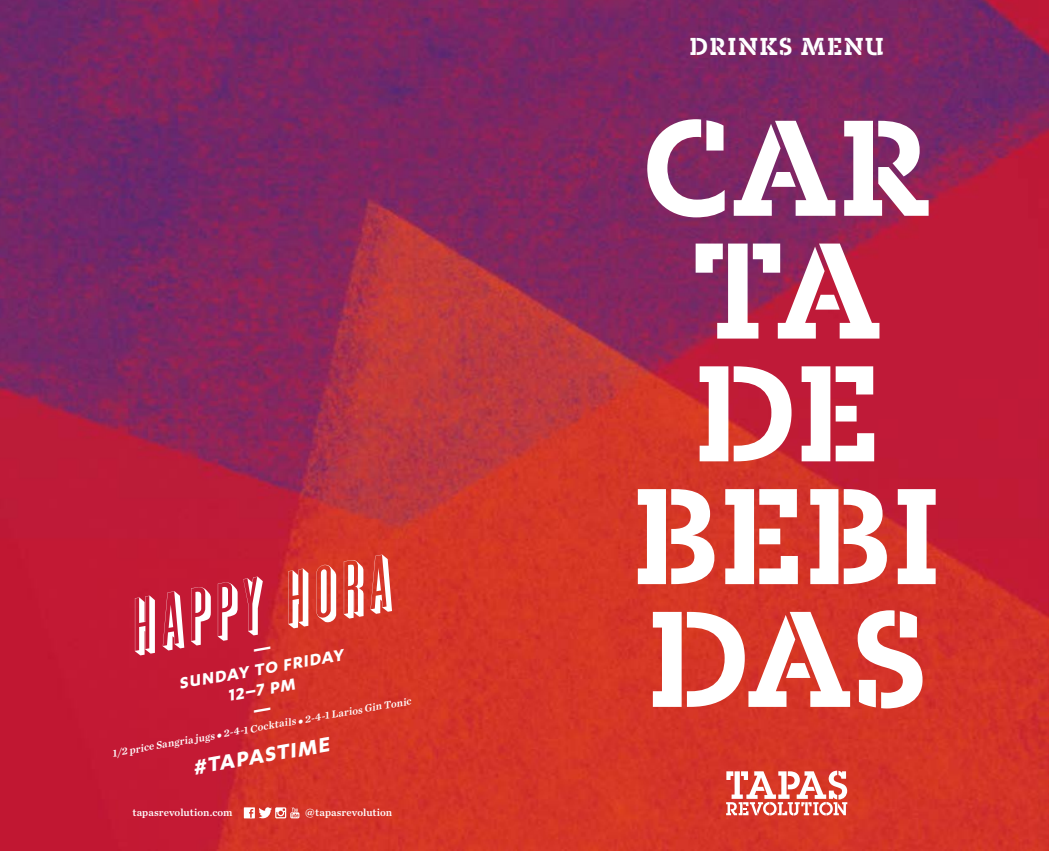
<style>
.page{position:relative;width:1049px;height:851px;background:#fff}
.page>*{position:absolute;margin:0;border:0;box-sizing:border-box;transform-origin:0 0}
.t1{font:italic 71.25px "Graphik";color:#fff}
.t2{font:700 28.75px "Karbon Slab Stencil";letter-spacing:.05em;color:#fff}
.t3{font:italic 700 23.75px "Karbon";color:#fff}
.t4{font:italic 700 18.75px "Karbon";color:#fff}
.t5{font:italic 10.62px "Chronicle Text G1 Semi";color:#fff}
.t6{font:10.62px "Chronicle Text G1 Semi";letter-spacing:.005em;color:#fff}
.s1{font-size:6.25px}
</style>
<div class="page">
<img style="left:0;top:0;width:1049px;height:850px">
<svg style="left:726px;top:770px;width:121px;height:45px"></svg>
<svg style="left:638px;top:119px;width:297px;height:589px"></svg>
<svg style="left:244px;top:807px;width:55px;height:11px"></svg>
<svg style="left:254px;top:646px;width:16px;height:5px"></svg>
<svg style="left:254px;top:707px;width:16px;height:5px"></svg>
<h1 class="t1" style="left:117px;top:596px;width:274px;rotate:-10deg">HAPPY HORA</h1>
<h3 class="t4" style="left:178px;top:673px;width:168px;rotate:-10deg">SUNDAY TO FRIDAY</h3>
<h3 class="t4" style="left:226px;top:685px;width:70px;rotate:-10deg">12–7 PM</h3>
<p class="t5" style="left:111px;top:745px;width:305px;rotate:-10deg">1/2 price Sangria jugs <span class="s1">•</span> 2-4-1 Cocktails <span class="s1">•</span> 2-4-1 Larios Gin Tonic</p>
<h3 class="t3" style="left:191px;top:755px;width:140px;rotate:-10deg">#TAPASTIME</h3>
<p class="t6" style="left:132px;top:803px;width:102px">tapasrevolution.com</p>
<p class="t6" style="left:305px;top:803px;width:88px">@tapasrevolution</p>
<h2 class="t2" style="left:689px;top:30px;width:196px">DRINKS MENU</h2>
</div>
